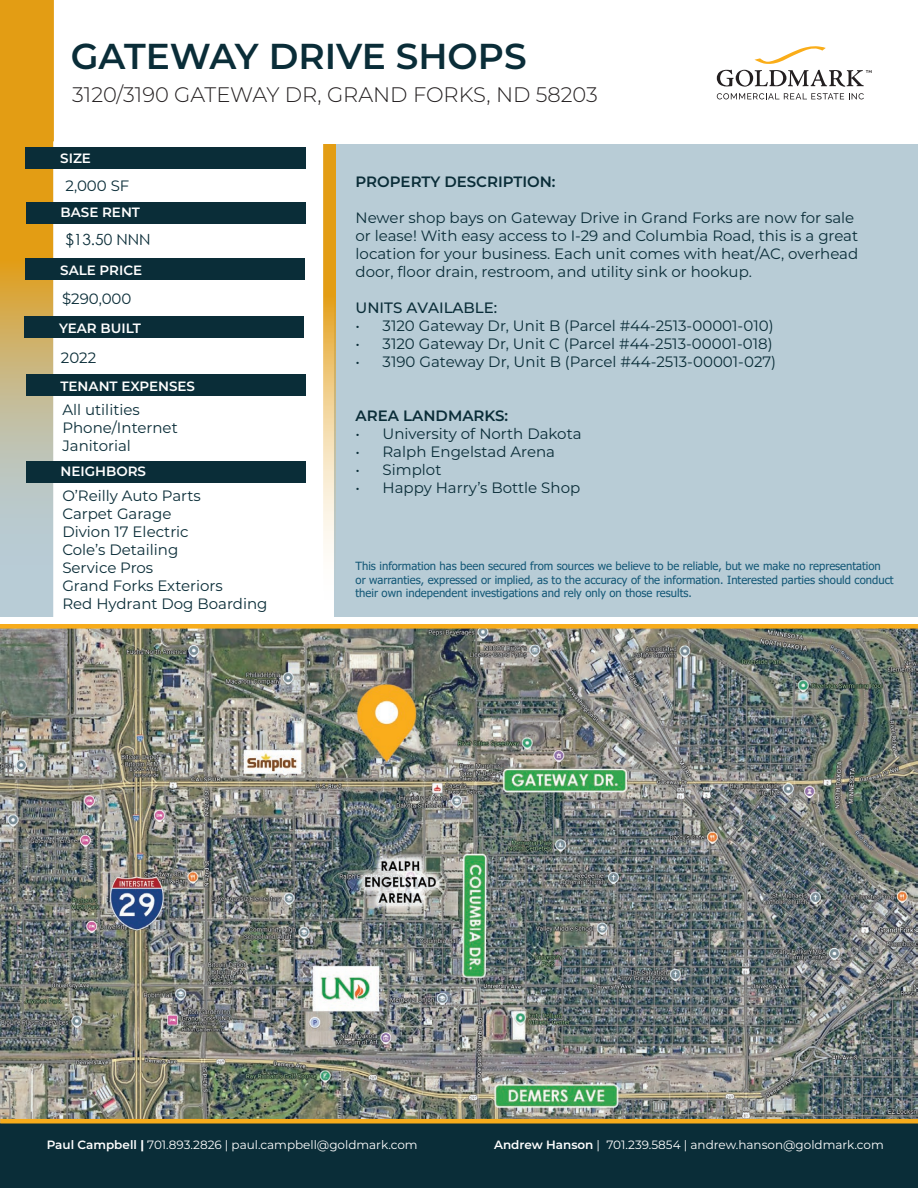
<style>
.page{position:relative;width:918px;height:1188px;background:#fff}
.page>*{position:absolute;margin:0;border:0;box-sizing:border-box;transform-origin:0 0}
.t1{font:600 36px "Montserrat";color:#0a2d38}
.t2{font:300 21px "Montserrat";color:#231f20}
.t3{font:15.45px "Century Gothic";color:#0a2d38}
.t4{font:15px/18px "Montserrat";color:#0a2d38}
.t5{font:600 15px "Montserrat";color:#0a2d38}
.t6{font:100 15px "Montserrat";color:#0a2d38}
.t7{font:600 13.5px "Montserrat";color:#fff}
.t8{font:12px "Montserrat";color:#fff}
.t9{font:11.25px/13.5px "Tahoma";color:#135776}
.s1{font-weight:600}
.s2{font-weight:700}
</style>
<div class="page">
<img style="left:0;top:629px;width:918px;height:490px">
<div style="left:0;top:144px;width:918px;height:473px;background:#b8ccd6"></div>
<svg style="left:0;top:0;width:53px;height:509px;background:#d5a848"></svg>
<svg style="left:717px;top:70px;width:155px;height:17px"></svg>
<svg style="left:754px;top:46px;width:72px;height:18px"></svg>
<svg style="left:717px;top:93px;width:147px;height:6px"></svg>
<div style="left:53px;top:141px;width:281px;height:479px;background:#fff;border:2px solid #fff"></div>
<div style="left:26px;top:148px;width:280px;height:21px;background:#0a2d38"></div>
<div style="left:26px;top:202px;width:280px;height:21px;background:#0a2d38"></div>
<div style="left:0;top:1124px;width:918px;height:64px;background:#0a2d38"></div>
<div style="left:0;top:1119px;width:918px;height:5px;border:2px solid #f5ab1c"></div>
<svg style="left:324px;top:144px;width:12px;height:476px"></svg>
<svg style="left:0;top:624px;width:918px;height:5px;background:#eca822"></svg>
<div style="left:26px;top:461px;width:280px;height:21px;background:#0a2d38"></div>
<div style="left:26px;top:259px;width:279px;height:21px;background:#0a2d38"></div>
<div style="left:26px;top:374px;width:280px;height:21px;background:#0a2d38"></div>
<div style="left:24px;top:316px;width:280px;height:21px;background:#0a2d38"></div>
<h1 class="t1" style="left:71px;top:31px;width:457px">GATEWAY DRIVE SHOPS</h1>
<h2 class="t2" style="left:72px;top:81px;width:527px">3120/3190 GATEWAY DR, GRAND FORKS, ND 58203</h2>
<p class="t7" style="left:60px;top:148px;width:32px">SIZE</p>
<p class="t4" style="left:65px;top:176px;width:66px">2,000 SF</p>
<p class="t7" style="left:60px;top:203px;width:81px">BASE RENT</p>
<p class="t3" style="left:65px;top:229px;width:87px">$13.50 NNN</p>
<p class="t7" style="left:60px;top:261px;width:84px">SALE PRICE</p>
<p class="t4" style="left:62px;top:289px;width:71px">$290,000</p>
<p class="t7" style="left:59px;top:318px;width:84px">YEAR BUILT</p>
<p class="t4" style="left:61px;top:348px;width:37px">2022</p>
<p class="t7" style="left:60px;top:376px;width:136px">TENANT EXPENSES</p>
<p class="t4" style="left:62px;top:400px;width:117px">All utilities<br>Phone/Internet<br>Janitorial</p>
<p class="t7" style="left:60px;top:462px;width:87px">NEIGHBORS</p>
<p class="t4" style="left:62px;top:486px;width:207px">O’Reilly Auto Parts<br>Carpet Garage<br>Divion 17 Electric<br>Cole’s Detailing<br>Service Pros<br>Grand Forks Exteriors<br>Red Hydrant Dog Boarding</p>
<p class="t5" style="left:356px;top:171px;width:202px">PROPERTY DESCRIPTION:</p>
<p class="t4" style="left:356px;top:208px;width:504px">Newer shop bays on Gateway Drive in Grand Forks are now for sale or lease! With easy access to I-29 and Columbia Road, this is a great location for your business. Each unit comes with heat/AC, overhead door, floor drain, restroom, and utility sink or hookup.</p>
<p class="t6" style="left:356px;top:297px;width:143px">UNITS AVAILABLE:</p>
<p class="t4" style="left:356px;top:316px;width:420px">• 3120 Gateway Dr, Unit B (Parcel #44-2513-00001-010)</p>
<p class="t4" style="left:356px;top:334px;width:419px">• 3120 Gateway Dr, Unit C (Parcel #44-2513-00001-018)</p>
<p class="t4" style="left:356px;top:352px;width:422px">• 3190 Gateway Dr, Unit B (Parcel #44-2513-00001-027)</p>
<p class="t5" style="left:356px;top:405px;width:154px">AREA LANDMARKS:</p>
<p class="t4" style="left:356px;top:424px;width:228px">• University of North Dakota</p>
<p class="t4" style="left:356px;top:442px;width:201px">• Ralph Engelstad Arena</p>
<p class="t4" style="left:356px;top:460px;width:87px">• Simplot</p>
<p class="t4" style="left:356px;top:478px;width:226px">• Happy Harry’s Bottle Shop</p>
<p class="t9" style="left:356px;top:560px;width:540px">This information has been secured from sources we believe to be reliable, but we make no representation or warranties, expressed or implied, as to the accuracy of the information. Interested parties should conduct their own independent investigations and rely only on those results.</p>
<p class="t8" style="left:47px;top:1136px;width:372px"><span class="s1">Paul Campbell</span> <span class="s2">|</span> 701.893.2826 | paul.campbell@goldmark.com</p>
<p class="t8" style="left:494px;top:1136px;width:391px"><span class="s1">Andrew Hanson</span> | 701.239.5854 | andrew.hanson@goldmark.com</p>
</div>
